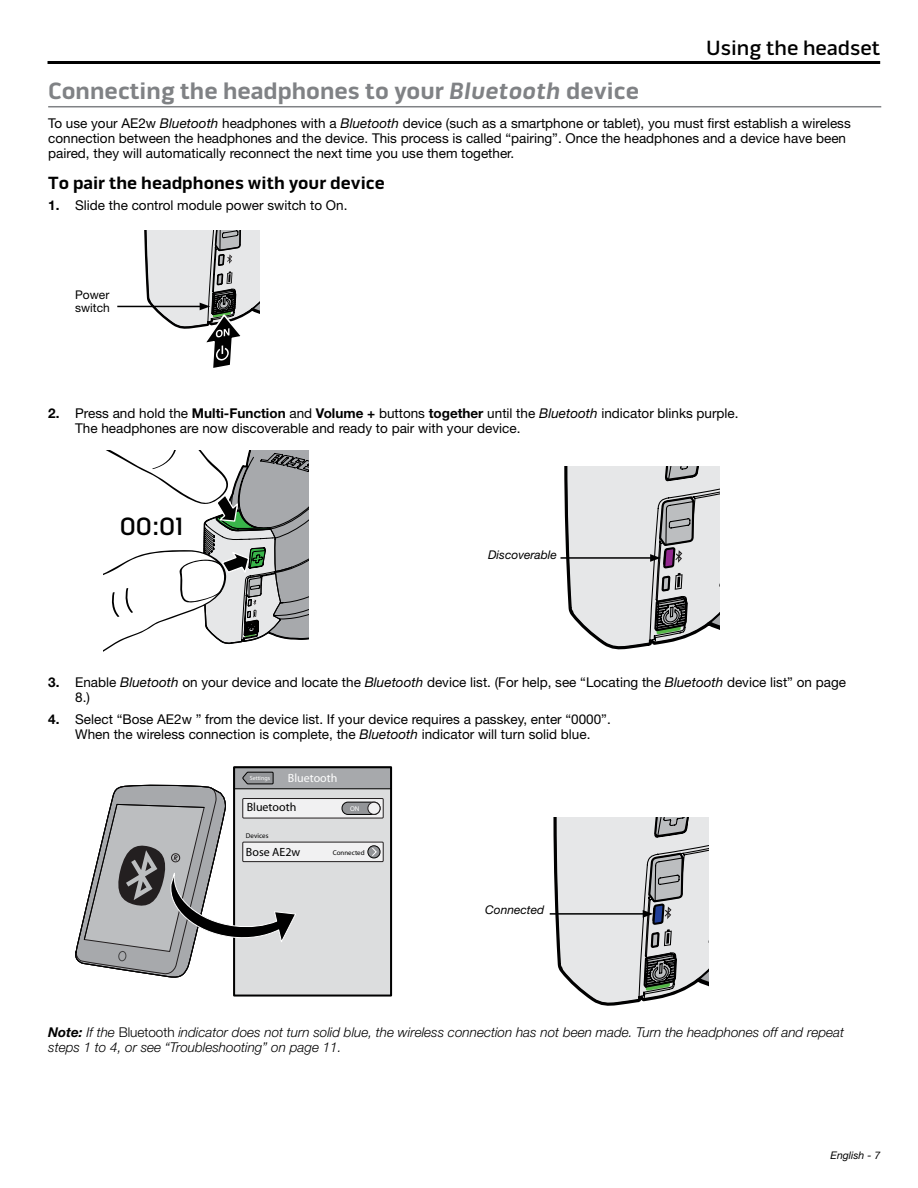
<style>
.page{position:relative;width:918px;height:1188px;background:#fff}
.page>*{position:absolute;margin:0;border:0;box-sizing:border-box;transform-origin:0 0}
.t1{font:500 25.5px "Bose Gothic";color:#000}
.t2{font:700 24px "Bose Gothic";color:#808285}
.t3{font:500 21px "Bose Gothic";color:#000}
.t4{font:700 18px "Bose Gothic";color:#000}
.t5{font:13.5px/15px "Helvetica Neue";color:#000}
.t6{font:italic 300 13.5px/15px "Helvetica Neue";color:#000}
.t7{font:italic 12px "Helvetica Neue";color:#000}
.t8{font:12px "Myriad Pro";color:#010101}
.t9{font:12px/12.8px "Helvetica Neue";color:#000}
.t10{font:12px "Myriad Pro";color:#fff}
.t11{font:italic 10.5px "Helvetica Neue";color:#000}
.t12{font:6.9px "Myriad Pro";color:#000}
.t13{font:6.9px "Myriad Pro";color:#fff}
.t14{font:6px "Myriad Pro";color:#fff}
.s1{font-style:italic}
.s2{font-weight:700}
.s3{font-family:"Helvetica Neue CE";font-style:normal}
</style>
<div class="page">
<hr style="left:48px;top:61px;width:832px;height:3px;background:#000">
<hr style="left:48px;top:106px;width:833px;height:1px;background:#808285">
<hr style="left:117px;top:306px;width:85px;height:1px;background:#000">
<svg style="left:142px;top:231px;width:118px;height:137px"></svg>
<svg style="left:103px;top:451px;width:205px;height:201px"></svg>
<hr style="left:561px;top:557px;width:91px;height:2px;background:#000">
<svg style="left:562px;top:467px;width:157px;height:183px;background:#cbcccd"></svg>
<div style="left:234px;top:767px;width:157px;height:229px;background:#dcddde"></div>
<div style="left:234px;top:767px;width:157px;height:22px;background:#a7a9ac"></div>
<div style="left:234px;top:767px;width:157px;height:22px;border:1px solid #000"></div>
<div style="left:233px;top:766px;width:159px;height:231px;border:2px solid #000"></div>
<div style="left:243px;top:842px;width:140px;height:20px;background:#f1f1f2"></div>
<div style="left:243px;top:842px;width:140px;height:20px;border:1px solid #231f20"></div>
<div style="left:243px;top:799px;width:140px;height:19px;background:#f1f1f2"></div>
<div style="left:243px;top:798px;width:140px;height:20px;border:1px solid #231f20"></div>
<div style="left:342px;top:802px;width:38px;height:12px;background:#939598;border-radius:6px"></div>
<div style="left:342px;top:802px;width:38px;height:13px;border:1px solid #000;border-radius:6px"></div>
<div style="left:368px;top:802px;width:12px;height:12px;background:#f1f1f2;border-radius:50%"></div>
<div style="left:368px;top:802px;width:12px;height:13px;border:1px solid #231f20;border-radius:50%"></div>
<div style="left:368px;top:846px;width:12px;height:12px;background:#939598;border-radius:50%"></div>
<div style="left:368px;top:846px;width:12px;height:12px;border:1px solid #000;border-radius:50%"></div>
<svg style="left:371px;top:847px;width:6px;height:10px"></svg>
<svg style="left:75px;top:772px;width:221px;height:207px"></svg>
<hr style="left:550px;top:913px;width:95px;height:2px;background:#000">
<svg style="left:551px;top:817px;width:157px;height:189px;background:#cacccd"></svg>
<h3 class="t3" style="left:706px;top:36px;width:171px">Using the headset</h3>
<h2 class="t2" style="left:48px;top:77px;width:592px">Connecting the headphones to your <span class="s1">Bluetooth</span> device</h2>
<p class="t5" style="left:48px;top:115px;width:804px">To use your AE2w <span class="s1">Bluetooth</span> headphones with a <span class="s1">Bluetooth</span> device (such as a smartphone or tablet), you must first establish a wireless connection between the headphones and the device. This process is called “pairing”. Once the headphones and a device have been paired, they will automatically reconnect the next time you use them together.</p>
<h3 class="t4" style="left:48px;top:173px;width:338px">To pair the headphones with your device</h3>
<p class="t5" style="left:48px;top:197px;width:301px"><span class="s2">1.</span> Slide the control module power switch to On.</p>
<p class="t9" style="left:75px;top:289px;width:36px">Power switch</p>
<p class="t5" style="left:75px;top:406px;width:665px;text-indent:-27px"><span class="s2">2.</span> Press and hold the <span class="s2">Multi-Function</span> and <span class="s2">Volume +</span> buttons <span class="s2">together</span> until the <span class="s1">Bluetooth</span> indicator blinks purple.<br>The headphones are now discoverable and ready to pair with your device.</p>
<h1 class="t1" style="left:120px;top:512px;width:65px">00:01</h1>
<p class="t7" style="left:488px;top:548px;width:70px">Discoverable</p>
<p class="t5" style="left:75px;top:674px;width:772px;text-indent:-27px"><span class="s2">3.</span> Enable <span class="s1">Bluetooth</span> on your device and locate the <span class="s1">Bluetooth</span> device list. (For help, see “Locating the <span class="s1">Bluetooth</span> device list” on page<br>8.)</p>
<p class="t5" style="left:48px;top:711px;width:564px;text-align:center"><span class="s2">4.</span> Select “Bose AE2w ” from the device list. If your device requires a passkey, enter “0000”.<br>When the wireless connection is complete, the <span class="s1">Bluetooth</span> indicator will turn solid blue.</p>
<p class="t14" style="left:250px;top:774px;width:22px">Settings</p>
<p class="t10" style="left:288px;top:770px;width:51px">Bluetooth</p>
<p class="t8" style="left:247px;top:800px;width:51px">Bluetooth</p>
<p class="t13" style="left:350px;top:804px;width:11px">ON</p>
<p class="t8" style="left:246px;top:845px;width:56px">Bose AE2w</p>
<p class="t12" style="left:333px;top:848px;width:33px">Connected</p>
<p class="t12" style="left:246px;top:831px;width:24px">Devices</p>
<p class="t7" style="left:485px;top:903px;width:61px">Connected</p>
<p class="t6" style="left:48px;top:1025px;width:797px"><span class="s2">Note:</span> If the <span class="s3">Bluetooth</span> indicator does not turn solid blue, the wireless connection has not been made. Turn the headphones off and repeat steps 1 to 4, or see “Troubleshooting” on page 11.</p>
<p class="t11" style="left:831px;top:1149px;width:51px">English - 7</p>
</div>
